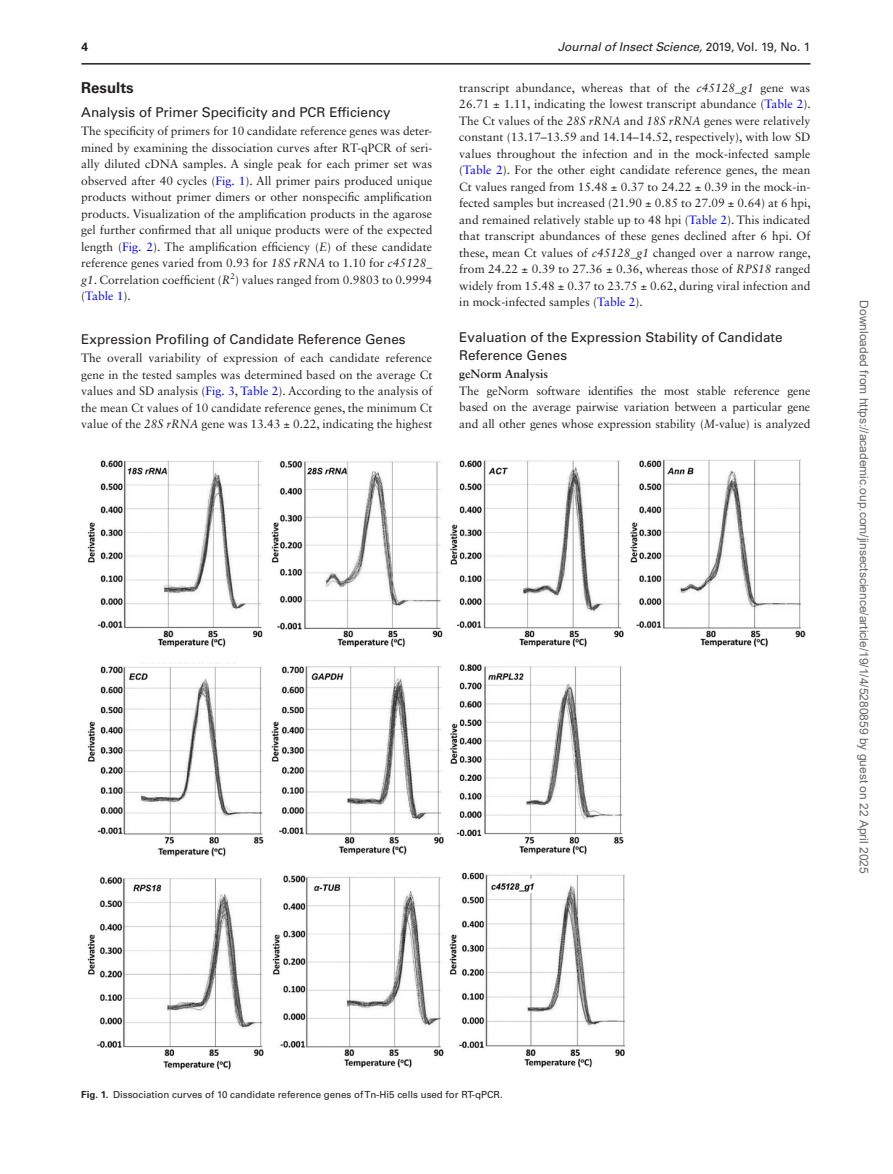
<style>
.page{position:relative;width:893px;height:1174px;background:#fff}
.page>*{position:absolute;margin:0;border:0;box-sizing:border-box;transform-origin:0 0}
.t1{font:700 15px "Univers LT Std";color:#231f20}
.t2{font:13.5px/18px "Univers LT Std";color:#231f20}
.t3{font:12px/16.5px "Sabon LT Std";color:#231f20;text-align:justify}
.t4{font:12px "Arial";color:#666}
.t5{font:italic 12px "Univers LT Std";color:#231f20}
.t6{font:700 12px "Sabon LT Std";color:#231f20}
.t7{font:700 12px "Univers LT Std";color:#231f20}
.t8{font:9.75px "Univers LT Std";color:#231f20}
.s1{font-style:normal}
.s2{color:#00f}
.s3{font-style:italic}
.s4{font-weight:700}
</style>
<div class="page">
<img style="left:87px;top:459px;width:719px;height:611px">
<hr style="left:81px;top:63px;width:729px;height:2px;background:#231f20">
<p class="t7" style="left:81px;top:40px;width:8px">4</p>
<p class="t5" style="left:558px;top:40px;width:254px">Journal of Insect Science, <span class="s1">2019, Vol. 19, No. 1</span></p>
<p class="t1" style="left:81px;top:79px;width:54px">Results</p>
<p class="t2" style="left:81px;top:104px;width:311px">Analysis of Primer Specificity and PCR Efficiency</p>
<p class="t3" style="left:81px;top:123px;width:353px">The specificity of primers for 10 candidate reference genes was deter&shy;mined by examining the dissociation curves after RT-qPCR of seri&shy;ally diluted cDNA samples. A single peak for each primer set was observed after 40 cycles (<span class="s2">Fig. 1</span>). All primer pairs produced unique products without primer dimers or other nonspecific amplification products. Visualization of the amplification products in the agarose gel further confirmed that all unique products were of the expected length (<span class="s2">Fig. 2</span>). The amplification efficiency (<span class="s3">E</span>) of these candidate reference genes varied from 0.93 for <span class="s3">18S rRNA</span> to 1.10 for <span class="s3">c45128_ g1</span>. Correlation coefficient (<span class="s3">R</span><sup>2</sup>) values ranged from 0.9803 to 0.9994 (<span class="s2">Table 1</span>).</p>
<p class="t2" style="left:81px;top:330px;width:326px">Expression Profiling of Candidate Reference Genes</p>
<p class="t3" style="left:81px;top:349px;width:353px">The overall variability of expression of each candidate reference gene in the tested samples was determined based on the average Ct values and SD analysis (<span class="s2">Fig. 3</span>, <span class="s2">Table 2</span>). According to the analysis of the mean Ct values of 10 candidate reference genes, the minimum Ct value of the <span class="s3">28S rRNA</span> gene was 13.43 ± 0.22, indicating the highest</p>
<p class="t3" style="left:459px;top:79px;width:353px">transcript abundance, whereas that of the <span class="s3">c45128_g1</span> gene was 26.71 ± 1.11, indicating the lowest transcript abundance (<span class="s2">Table 2</span>).<br>The Ct values of the <span class="s3">28S rRNA</span> and <span class="s3">18S rRNA</span> genes were relatively constant (13.17–13.59 and 14.14–14.52, respectively), with low SD values throughout the infection and in the mock-infected sample (<span class="s2">Table 2</span>). For the other eight candidate reference genes, the mean Ct values ranged from 15.48 ± 0.37 to 24.22 ± 0.39 in the mock-in&shy;fected samples but increased (21.90 ± 0.85 to 27.09 ± 0.64) at 6 hpi, and remained relatively stable up to 48 hpi (<span class="s2">Table 2</span>). This indicated that transcript abundances of these genes declined after 6 hpi. Of these, mean Ct values of <span class="s3">c45128_g1</span> changed over a narrow range, from 24.22 ± 0.39 to 27.36 ± 0.36, whereas those of <span class="s3">RPS18</span> ranged widely from 15.48 ± 0.37 to 23.75 ± 0.62, during viral infection and in mock-infected samples (<span class="s2">Table 2</span>).</p>
<p class="t2" style="left:459px;top:328px;width:325px">Evaluation of the Expression Stability of Candidate<br>Reference Genes</p>
<p class="t6" style="left:459px;top:367px;width:90px">geNorm Analysis</p>
<p class="t3" style="left:459px;top:382px;width:352px">The geNorm software identifies the most stable reference gene based on the average pairwise variation between a particular gene and all other genes whose expression stability (<span class="s3">M</span>-value) is analyzed</p>
<p class="t4" style="left:868px;top:300px;width:575px;rotate:90deg">Downloaded from https://academic.oup.com/jinsectscience/article/19/1/4/5280859 by guest on 22 April 2025</p>
<p class="t8" style="left:81px;top:1089px;width:423px"><span class="s4">Fig. 1.</span> Dissociation curves of 10 candidate reference genes of Tn-Hi5 cells used for RT-qPCR.</p>
</div>
